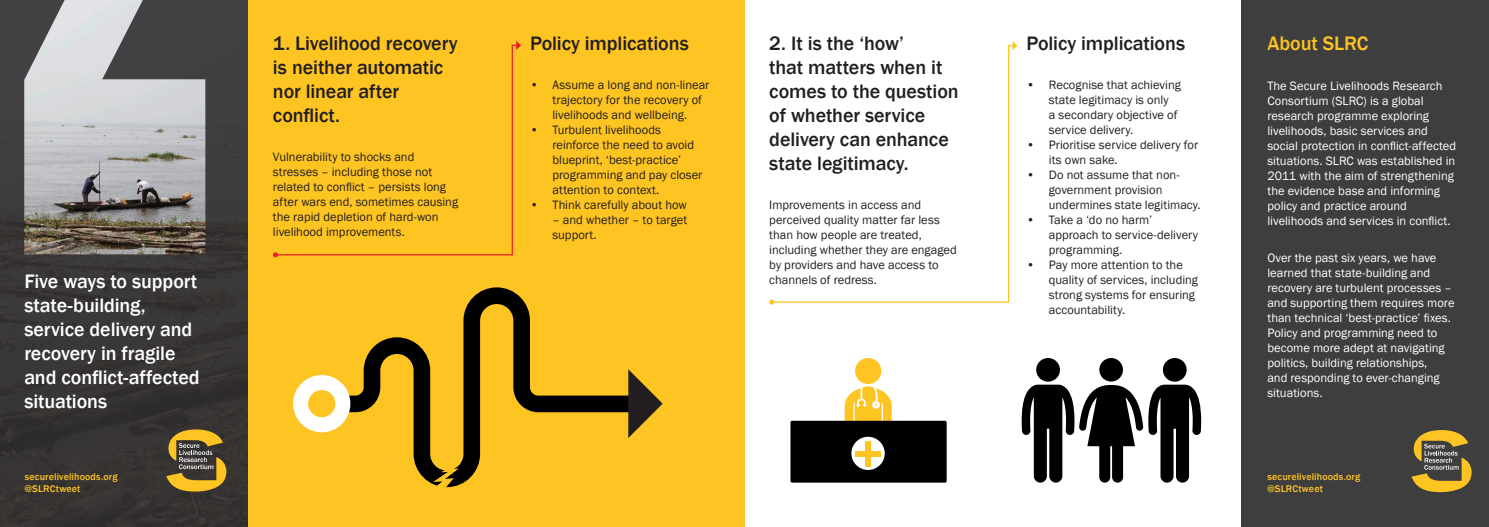
<style>
.page{position:relative;width:1489px;height:527px;background:#fff}
.page>*{position:absolute;margin:0;border:0;box-sizing:border-box;transform-origin:0 0}
.t1{font:500 20px/24px "Franklin Gothic";letter-spacing:-.005em;color:#231f20}
.t2{font:500 20px/24px "Franklin Gothic";letter-spacing:-.005em;color:#fff}
.t3{font:500 20px "Franklin Gothic";letter-spacing:-.005em;color:#fec422}
.t4{font:12.5px/15px "Franklin Gothic";color:#231f20}
.t5{font:12.5px/15px "Franklin Gothic";color:#fff}
.t6{font:500 10px/12px "Franklin Gothic";letter-spacing:.015em;color:#fec422}
</style>
<div class="page">
<div style="left:1230px;top:0;width:258px;height:526px;background:#3e3e3f"></div>
<svg style="left:1411px;top:430px;width:60px;height:61px"></svg>
<div style="left:743px;top:0;width:497px;height:526px;background:#fff"></div>
<svg style="left:0;top:0;width:247px;height:526px;background:#5c5a5a"></svg>
<svg style="left:166px;top:429px;width:60px;height:62px;background:#8b7437"></svg>
<div style="left:247px;top:0;width:497px;height:526px;background:#fec422"></div>
<div style="left:855px;top:357px;width:26px;height:26px;background:#fec422;border-radius:50%"></div>
<svg style="left:790px;top:386px;width:156px;height:96px"></svg>
<div style="left:1036px;top:357px;width:23px;height:24px;background:#000;border-radius:50%"></div>
<div style="left:1162px;top:357px;width:24px;height:24px;background:#000;border-radius:50%"></div>
<svg style="left:1021px;top:384px;width:180px;height:98px"></svg>
<div style="left:1099px;top:357px;width:23px;height:24px;background:#000;border-radius:50%"></div>
<div style="left:864px;top:440px;width:6px;height:25px;background:#fec422"></div>
<div style="left:855px;top:450px;width:25px;height:6px;background:#fec422"></div>
<svg style="left:278px;top:44px;width:238px;height:212px"></svg>
<svg style="left:273px;top:252px;width:5px;height:5px"></svg>
<svg style="left:516px;top:41px;width:5px;height:9px"></svg>
<svg style="left:774px;top:45px;width:238px;height:258px"></svg>
<svg style="left:769px;top:299px;width:5px;height:5px"></svg>
<svg style="left:1012px;top:41px;width:5px;height:9px"></svg>
<svg style="left:347px;top:287px;width:283px;height:198px"></svg>
<div style="left:293px;top:374px;width:57px;height:58px;border:15px solid #fff;border-radius:50%"></div>
<svg style="left:628px;top:369px;width:34px;height:68px"></svg>
<svg style="left:433px;top:460px;width:26px;height:27px"></svg>
<h1 class="t2" style="left:24px;top:269px;width:177px">Five ways to support state-building, service delivery and recovery in fragile and conflict-affected situations</h1>
<p class="t6" style="left:25px;top:470px;width:94px">securelivelihoods.org @SLRCtweet</p>
<h1 class="t1" style="left:273px;top:31px;width:186px">1. Livelihood recovery is neither automatic nor linear after conflict.</h1>
<p class="t4" style="left:273px;top:149px;width:187px">Vulnerability to shocks and stresses – including those not related to conflict – persists long after wars end, sometimes causing the rapid depletion of hard-won livelihood improvements.</p>
<h1 class="t1" style="left:530px;top:31px;width:160px">Policy implications</h1>
<p class="t4" style="left:552px;top:77px;width:158px;text-indent:-22px">• Assume a long and non-linear trajectory for the recovery of livelihoods and wellbeing.</p>
<p class="t4" style="left:552px;top:122px;width:151px;text-indent:-22px">• Turbulent livelihoods reinforce the need to avoid blueprint, ‘best-practice’ programming and pay closer attention to context.</p>
<p class="t4" style="left:530px;top:197px;width:158px">• Think carefully about how</p>
<p class="t4" style="left:552px;top:212px;width:136px">– and whether – to target support.</p>
<h1 class="t1" style="left:769px;top:31px;width:191px">2. It is the ‘how’<br>that matters when it comes to the question of whether service delivery can enhance state legitimacy.</h1>
<p class="t4" style="left:769px;top:197px;width:189px">Improvements in access and perceived quality matter far less than how people are treated, including whether they are engaged by providers and have access to channels of redress.</p>
<h1 class="t1" style="left:1026px;top:31px;width:160px">Policy implications</h1>
<p class="t4" style="left:1048px;top:77px;width:133px;text-indent:-22px">• Recognise that achieving state legitimacy is only<br>a secondary objective of service delivery.</p>
<p class="t4" style="left:1048px;top:137px;width:151px;text-indent:-22px">• Prioritise service delivery for its own sake.</p>
<p class="t4" style="left:1048px;top:167px;width:153px;text-indent:-22px">• Do not assume that non&shy;government provision undermines state legitimacy.</p>
<p class="t4" style="left:1048px;top:212px;width:151px;text-indent:-22px">• Take a ‘do no harm’ approach to service-delivery programming.</p>
<p class="t4" style="left:1048px;top:257px;width:151px;text-indent:-22px">• Pay more attention to the quality of services, including strong systems for ensuring accountability.</p>
<h1 class="t3" style="left:1267px;top:30px;width:102px">About SLRC</h1>
<p class="t5" style="left:1267px;top:79px;width:190px">The Secure Livelihoods Research Consortium (SLRC) is a global research programme exploring livelihoods, basic services and social protection in conflict-affected situations. SLRC was established in 2011 with the aim of strengthening the evidence base and informing policy and practice around livelihoods and services in conflict.</p>
<p class="t5" style="left:1267px;top:250px;width:188px">Over the past six years, we have learned that state-building and recovery are turbulent processes – and supporting them requires more than technical ‘best-practice’ fixes.<br>Policy and programming need to become more adept at navigating politics, building relationships,<br>and responding to ever-changing situations.</p>
<p class="t6" style="left:1267px;top:470px;width:94px">securelivelihoods.org @SLRCtweet</p>
</div>
